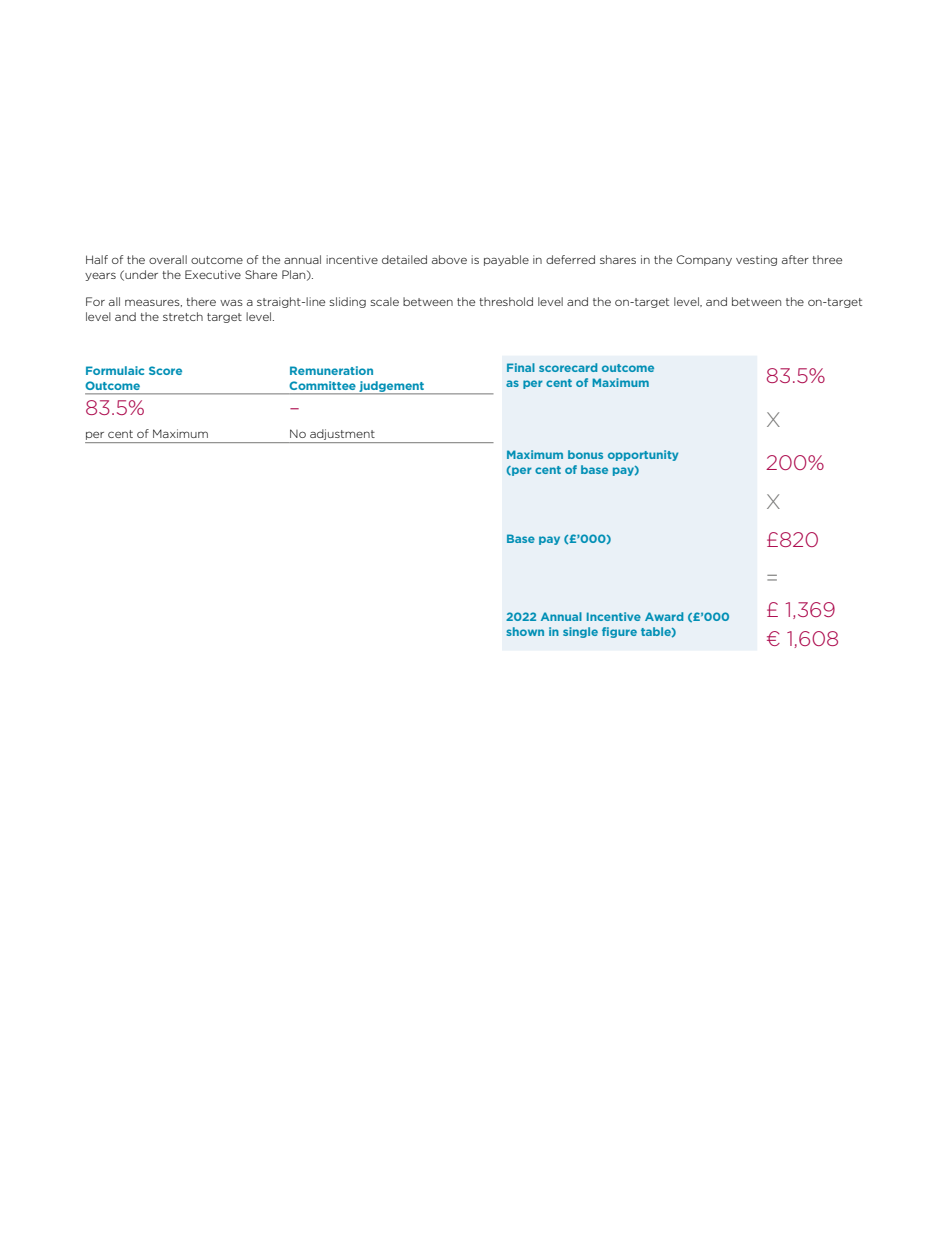
<style>
.page{position:relative;width:936px;height:1255px;background:#fff}
.page>*{position:absolute;margin:0;border:0;box-sizing:border-box;transform-origin:0 0}
.t1{font:300 21px/29.5px "Gotham";letter-spacing:-.01em;color:#ad0c4e}
.t2{font:300 21px "Gotham";color:#777776}
.t3{font:300 12px/15px "Gotham";letter-spacing:-.01em;color:#000}
.t4{font:700 12px/15px "Gotham";letter-spacing:-.01em;color:#008fb5}
</style>
<div class="page">
<div style="left:502px;top:356px;width:255px;height:294px;background:#eaf1f7"></div>
<hr style="left:85px;top:393px;width:204px;height:1px;background:#777776">
<hr style="left:289px;top:393px;width:204px;height:1px;background:#777776">
<hr style="left:85px;top:442px;width:204px;height:1px;background:#777776">
<hr style="left:289px;top:442px;width:204px;height:1px;background:#777776">
<p class="t3" style="left:85px;top:251px;width:759px">Half of the overall outcome of the annual incentive detailed above is payable in deferred shares in the Company vesting after three years (under the Executive Share Plan).</p>
<p class="t3" style="left:85px;top:294px;width:779px">For all measures, there was a straight-line sliding scale between the threshold level and the on-target level, and between the on-target level and the stretch target level.</p>
<p class="t4" style="left:85px;top:363px;width:99px">Formulaic Score<br>Outcome</p>
<p class="t4" style="left:289px;top:363px;width:137px">Remuneration<br>Committee judgement</p>
<p class="t4" style="left:506px;top:360px;width:150px">Final scorecard outcome as per cent of Maximum</p>
<h1 class="t1" style="left:765px;top:360px;width:62px">83.5%</h1>
<h1 class="t1" style="left:85px;top:392px;width:62px">83.5%</h1>
<p class="t3" style="left:85px;top:426px;width:125px">per cent of Maximum</p>
<h1 class="t1" style="left:289px;top:392px;width:13px">–</h1>
<p class="t3" style="left:289px;top:426px;width:87px">No adjustment</p>
<h1 class="t2" style="left:765px;top:406px;width:17px">X</h1>
<p class="t4" style="left:506px;top:447px;width:174px">Maximum bonus opportunity (per cent of base pay)</p>
<h1 class="t1" style="left:765px;top:447px;width:60px">200%</h1>
<h1 class="t2" style="left:765px;top:488px;width:17px">X</h1>
<p class="t4" style="left:506px;top:531px;width:107px">Base pay (£’000)</p>
<h1 class="t1" style="left:765px;top:524px;width:55px">£820</h1>
<h1 class="t2" style="left:765px;top:564px;width:15px">=</h1>
<p class="t4" style="left:506px;top:608px;width:225px">2022 Annual Incentive Award (£’000 shown in single figure table)</p>
<h1 class="t1" style="left:765px;top:594px;width:75px">£ 1,369 € 1,608</h1>
</div>
